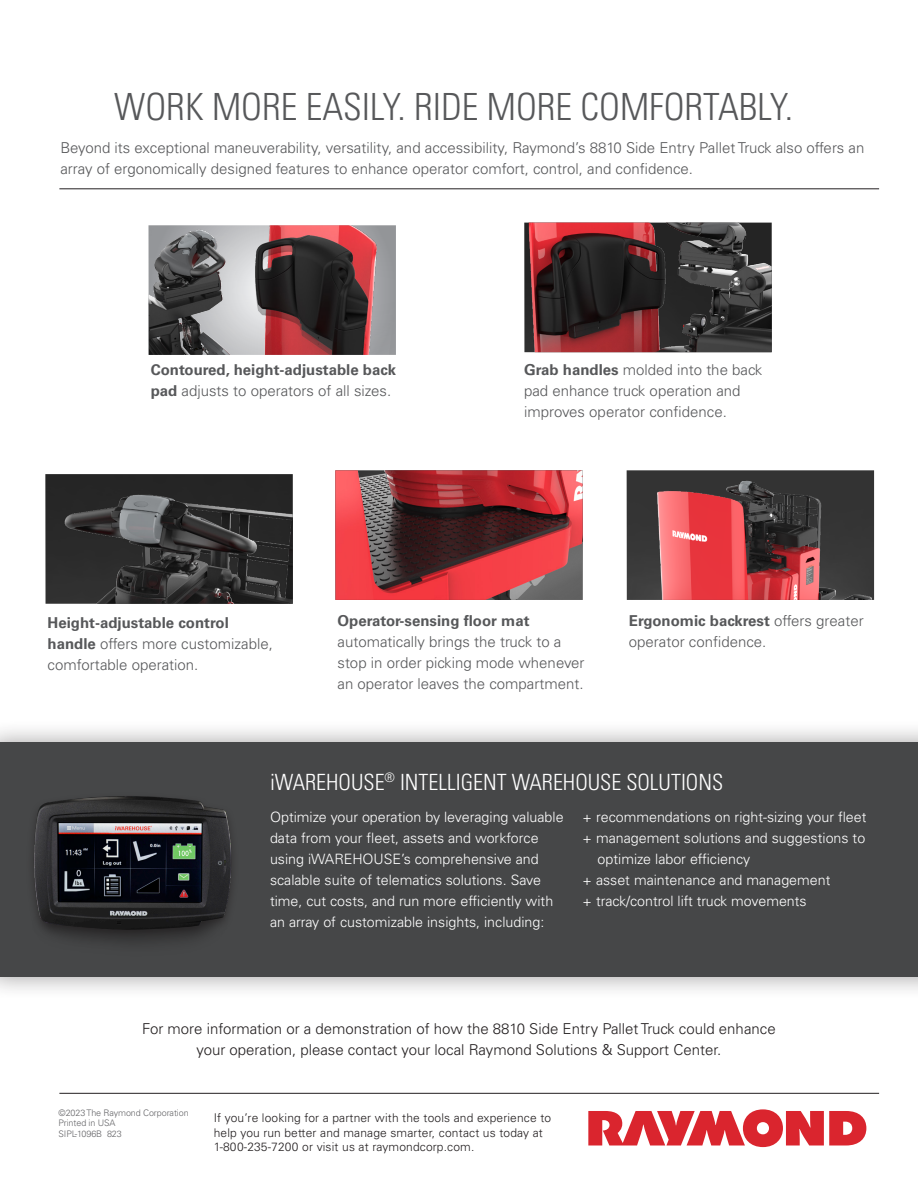
<style>
.page{position:relative;width:918px;height:1188px;background:#fff}
.page>*{position:absolute;margin:0;border:0;box-sizing:border-box;transform-origin:0 0}
.t1{font:300 condensed 37.5px "Univers LT Std";color:#57585a}
.t2{font:300 condensed 22.35px "Univers LT Std";color:#fff}
.t3{font:300 15px/21px "Univers LT Std";color:#57585a}
.t4{font:300 15px/21px "Univers LT Std";color:#231f20;text-align:center}
.t5{font:700 15px/21px "Univers LT Std";color:#57585a}
.t6{font:300 14.25px/21px "Univers LT Std";color:#fff}
.t7{font:300 12px/14.4px "Univers LT Std";letter-spacing:.01em;color:#231f20}
.t8{font:300 9px "Univers LT Std";letter-spacing:-.01em;color:#656568}
.s1{font-weight:300}
.s2{font-weight:700}
</style>
<div class="page">
<hr style="left:59px;top:189px;width:820px;height:1px;background:#231f20">
<div style="left:0;top:720px;width:918px;height:280px;background:#231f20;opacity:.43"></div>
<div style="left:0;top:742px;width:918px;height:235px;background:#464748"></div>
<hr style="left:59px;top:1093px;width:820px;height:1px;background:#231f20">
<svg style="left:588px;top:1109px;width:278px;height:38px"></svg>
<img style="left:148px;top:225px;width:248px;height:130px">
<img style="left:45px;top:474px;width:248px;height:130px">
<img style="left:524px;top:223px;width:248px;height:129px">
<img style="left:627px;top:470px;width:247px;height:130px">
<img style="left:335px;top:470px;width:248px;height:130px">
<img style="left:33px;top:796px;width:199px;height:147px">
<p class="t1" style="left:114px;top:84px;width:680px">WORK MORE EASILY. RIDE MORE COMFORTABLY.</p>
<p class="t3" style="left:60px;top:137px;width:806px">Beyond its exceptional maneuverability, versatility, and accessibility, Raymond’s 8810 Side Entry Pallet Truck also offers an array of ergonomically designed features to enhance operator comfort, control, and confidence.</p>
<p class="t5" style="left:151px;top:360px;width:247px">Contoured, height-adjustable back pad <span class="s1">adjusts to operators of all sizes.</span></p>
<p class="t3" style="left:524px;top:359px;width:240px"><span class="s2">Grab handles</span> molded into the back pad enhance truck operation and improves operator confidence.</p>
<p class="t3" style="left:48px;top:612px;width:227px"><span class="s2">Height-adjustable control handle</span> offers more customizable, comfortable operation.</p>
<p class="t3" style="left:338px;top:611px;width:249px"><span class="s2">Operator-sensing floor mat </span>automatically brings the truck to a stop in order picking mode whenever an operator leaves the compartment.</p>
<p class="t3" style="left:629px;top:611px;width:236px"><span class="s2">Ergonomic backrest</span> offers greater operator confidence.</p>
<p class="t2" style="left:270px;top:769px;width:455px">iWAREHOUSE<sup>®</sup> INTELLIGENT WAREHOUSE SOLUTIONS</p>
<p class="t6" style="left:270px;top:807px;width:295px">Optimize your operation by leveraging valuable data from your fleet, assets and workforce using iWAREHOUSE’s comprehensive and scalable suite of telematics solutions. Save time, cut costs, and run more efficiently with an array of customizable insights, including:</p>
<p class="t6" style="left:583px;top:807px;width:285px">+ recommendations on right-sizing your fleet</p>
<p class="t6" style="left:598px;top:828px;width:269px;text-indent:-15px">+ management solutions and suggestions to optimize labor efficiency</p>
<p class="t6" style="left:583px;top:870px;width:249px">+ asset maintenance and management</p>
<p class="t6" style="left:583px;top:891px;width:226px">+ track/control lift truck movements</p>
<p class="t4" style="left:142px;top:1019px;width:635px">For more information or a demonstration of how the 8810 Side Entry Pallet Truck could enhance your operation, please contact your local Raymond Solutions &amp; Support Center.</p>
<p class="t8" style="left:59px;top:1107px;width:132px">©2023 The Raymond Corporation</p>
<p class="t8" style="left:59px;top:1118px;width:58px">Printed in USA</p>
<p class="t8" style="left:59px;top:1128px;width:65px">SIPL-1096B 823</p>
<p class="t7" style="left:214px;top:1111px;width:339px">If you’re looking for a partner with the tools and experience to help you run better and manage smarter, contact us today at<br>1-800-235-7200 or visit us at raymondcorp.com.</p>
</div>
